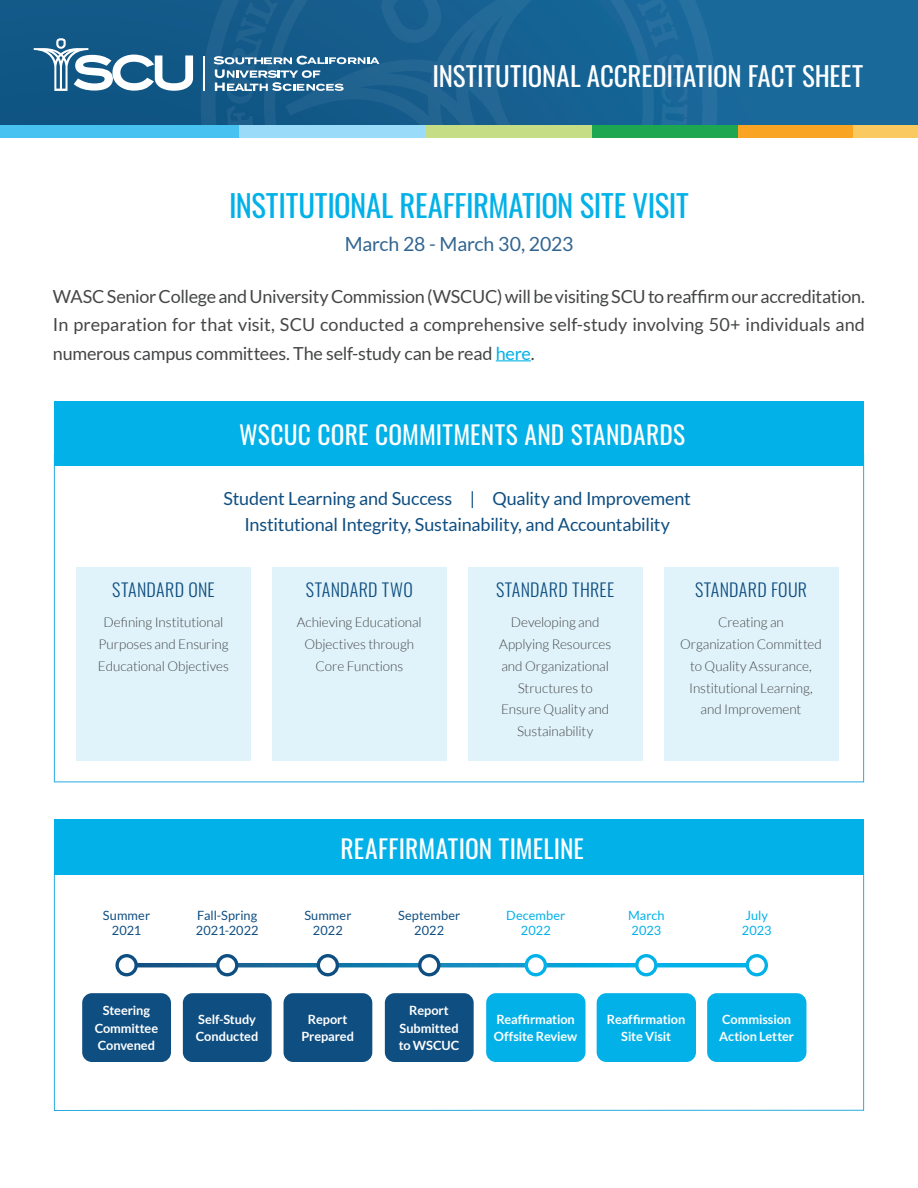
<style>
.page{position:relative;width:918px;height:1188px;background:#fff}
.page>*{position:absolute;margin:0;border:0;box-sizing:border-box;transform-origin:0 0}
.t1{font:30.75px "Oswald";letter-spacing:-.01em;color:#02b1e8}
.t2{font:27px "Oswald";color:#fff}
.t3{font:25.5px "Oswald";letter-spacing:.01em;color:#fff}
.t4{font:19.5px "Lato";letter-spacing:-.01em;color:#316491}
.t5{font:18px/28.5px "Lato";letter-spacing:-.015em;color:#454647;text-align:justify}
.t6{font:18px/25.8px "Lato";letter-spacing:-.01em;color:#0f4e81;text-align:center}
.t7{font:300 18px "Oswald";letter-spacing:.015em;color:#0f4e81}
.t8{font:300 13.5px/21.8px "Lato";letter-spacing:-.005em;color:#454647;text-align:center}
.t9{font:700 12.75px/17.2px "Lato";letter-spacing:-.01em;color:#fff;text-align:center}
.t10{font:12.75px/15.3px "Lato";letter-spacing:.005em;color:#0f4e81;text-align:center}
.t11{font:12.75px/15.3px "Lato";letter-spacing:.005em;color:#02b1e8}
.s1{color:#02b1e8}
</style>
<div class="page">
<svg style="left:0;top:0;width:918px;height:126px;background:#176292"></svg>
<svg style="left:201px;top:0;width:516px;height:126px;background:#1d6898"></svg>
<svg style="left:682px;top:54px;width:6px;height:72px"></svg>
<svg style="left:567px;top:0;width:115px;height:126px;background:#186797"></svg>
<svg style="left:34px;top:38px;width:159px;height:53px"></svg>
<hr style="left:203px;top:56px;width:2px;height:35px;background:#fff">
<svg style="left:214px;top:0;width:353px;height:126px;background:#226693"></svg>
<div style="left:825px;top:126px;width:93px;height:12px;background:#fac95f"></div>
<div style="left:736px;top:126px;width:117px;height:12px;background:#f9a422"></div>
<div style="left:590px;top:126px;width:147px;height:12px;background:#1ca750"></div>
<div style="left:425px;top:126px;width:167px;height:12px;background:#c5dd85"></div>
<div style="left:238px;top:126px;width:187px;height:12px;background:#99dbf8"></div>
<div style="left:0;top:126px;width:239px;height:12px;background:#48c2f0"></div>
<hr style="left:496px;top:360px;width:35px;height:1px;background:#02b1e8">
<div style="left:76px;top:567px;width:175px;height:194px;background:#e0f3fa"></div>
<div style="left:272px;top:567px;width:175px;height:194px;background:#e0f3fa"></div>
<div style="left:468px;top:567px;width:175px;height:194px;background:#e0f3fa"></div>
<div style="left:664px;top:567px;width:174px;height:194px;background:#e0f3fa"></div>
<div style="left:54px;top:401px;width:810px;height:65px;background:#02b1e8"></div>
<svg style="left:54px;top:875px;width:810px;height:236px"></svg>
<div style="left:54px;top:820px;width:810px;height:55px;background:#02b1e8"></div>
<div style="left:82px;top:993px;width:89px;height:69px;background:#0f4e81;border-radius:10px"></div>
<div style="left:486px;top:993px;width:100px;height:69px;background:#02b1e8;border-radius:10px"></div>
<div style="left:183px;top:993px;width:89px;height:69px;background:#0f4e81;border-radius:10px"></div>
<div style="left:597px;top:993px;width:99px;height:69px;background:#02b1e8;border-radius:10px"></div>
<div style="left:284px;top:993px;width:88px;height:69px;background:#0f4e81;border-radius:10px"></div>
<div style="left:707px;top:993px;width:99px;height:69px;background:#02b1e8;border-radius:10px"></div>
<div style="left:385px;top:993px;width:89px;height:69px;background:#0f4e81;border-radius:10px"></div>
<svg style="left:138px;top:963px;width:608px;height:4px;background:#0d87bb"></svg>
<svg style="left:117px;top:956px;width:19px;height:19px"></svg>
<div style="left:115px;top:954px;width:23px;height:22px;border:3px solid #0f4e81;border-radius:50%"></div>
<div style="left:218px;top:956px;width:19px;height:19px;background:#fff;border-radius:50%"></div>
<div style="left:216px;top:954px;width:22px;height:22px;border:3px solid #0f4e81;border-radius:50%"></div>
<svg style="left:318px;top:956px;width:19px;height:19px"></svg>
<div style="left:317px;top:954px;width:22px;height:22px;border:3px solid #0f4e81;border-radius:50%"></div>
<div style="left:420px;top:956px;width:19px;height:19px;background:#fff;border-radius:50%"></div>
<div style="left:418px;top:954px;width:22px;height:22px;border:3px solid #0f4e81;border-radius:50%"></div>
<svg style="left:526px;top:956px;width:19px;height:19px"></svg>
<div style="left:525px;top:954px;width:22px;height:22px;border:3px solid #02b1e8;border-radius:50%"></div>
<svg style="left:637px;top:956px;width:19px;height:19px"></svg>
<div style="left:635px;top:954px;width:23px;height:22px;border:3px solid #02b1e8;border-radius:50%"></div>
<div style="left:747px;top:956px;width:19px;height:19px;background:#fff;border-radius:50%"></div>
<div style="left:746px;top:954px;width:22px;height:22px;border:3px solid #02b1e8;border-radius:50%"></div>
<h2 class="t2" style="left:433px;top:52px;width:432px">INSTITUTIONAL ACCREDITATION FACT SHEET</h2>
<h1 class="t1" style="left:229px;top:178px;width:461px">INSTITUTIONAL REAFFIRMATION SITE VISIT</h1>
<h3 class="t4" style="left:345px;top:233px;width:230px">March 28 - March 30, 2023</h3>
<p class="t5" style="left:53px;top:282px;width:814px">WASC Senior College and University Commission (WSCUC) will be visiting SCU to reaffirm our accreditation.<br>In preparation for that visit, SCU conducted a comprehensive self-study involving 50+ individuals and numerous campus committees. The self-study can be read <span class="s1">here</span>.</p>
<h3 class="t3" style="left:239px;top:412px;width:448px">WSCUC CORE COMMITMENTS AND STANDARDS</h3>
<h3 class="t6" style="left:223px;top:485px;width:469px">Student Learning and Success | Quality and Improvement<br>Institutional Integrity, Sustainability, and Accountability</h3>
<h3 class="t7" style="left:112px;top:574px;width:104px">STANDARD ONE</h3>
<p class="t8" style="left:98px;top:612px;width:133px">Defining Institutional<br>Purposes and Ensuring<br>Educational Objectives</p>
<h3 class="t7" style="left:306px;top:574px;width:108px">STANDARD TWO</h3>
<p class="t8" style="left:297px;top:612px;width:126px">Achieving Educational<br>Objectives through<br>Core Functions</p>
<h3 class="t7" style="left:496px;top:574px;width:120px">STANDARD THREE</h3>
<p class="t8" style="left:499px;top:612px;width:114px">Developing and<br>Applying Resources and Organizational<br>Structures to<br>Ensure Quality and<br>Sustainability</p>
<h3 class="t7" style="left:695px;top:574px;width:114px">STANDARD FOUR</h3>
<p class="t8" style="left:680px;top:612px;width:143px">Creating an<br>Organization Committed to Quality Assurance,<br>Institutional Learning, and Improvement</p>
<p class="t10" style="left:103px;top:908px;width:49px">Summer<br>2021</p>
<p class="t9" style="left:95px;top:1002px;width:65px">Steering<br>Committee<br>Convened</p>
<p class="t10" style="left:196px;top:908px;width:64px;text-align:left">Fall-Spring<br>2021-2022</p>
<p class="t9" style="left:196px;top:1011px;width:64px;text-align:left">Self-Study<br>Conducted</p>
<h3 class="t3" style="left:340px;top:826px;width:245px">REAFFIRMATION TIMELINE</h3>
<p class="t10" style="left:304px;top:908px;width:49px">Summer<br>2022</p>
<p class="t10" style="left:398px;top:908px;width:64px">September<br>2022</p>
<p class="t11" style="left:506px;top:908px;width:61px;text-align:center">December<br>2022</p>
<p class="t11" style="left:628px;top:908px;width:38px">March<br>2023</p>
<p class="t11" style="left:742px;top:908px;width:31px">July<br>2023</p>
<p class="t9" style="left:302px;top:1011px;width:54px">Report<br>Prepared</p>
<p class="t9" style="left:399px;top:1002px;width:62px">Report<br>Submitted to WSCUC</p>
<p class="t9" style="left:494px;top:1011px;width:85px;text-align:left">Reaffirmation<br>Offsite Review</p>
<p class="t9" style="left:607px;top:1011px;width:80px">Reaffirmation<br>Site Visit</p>
<p class="t9" style="left:719px;top:1011px;width:76px;text-align:left">Commission<br>Action Letter</p>
</div>
